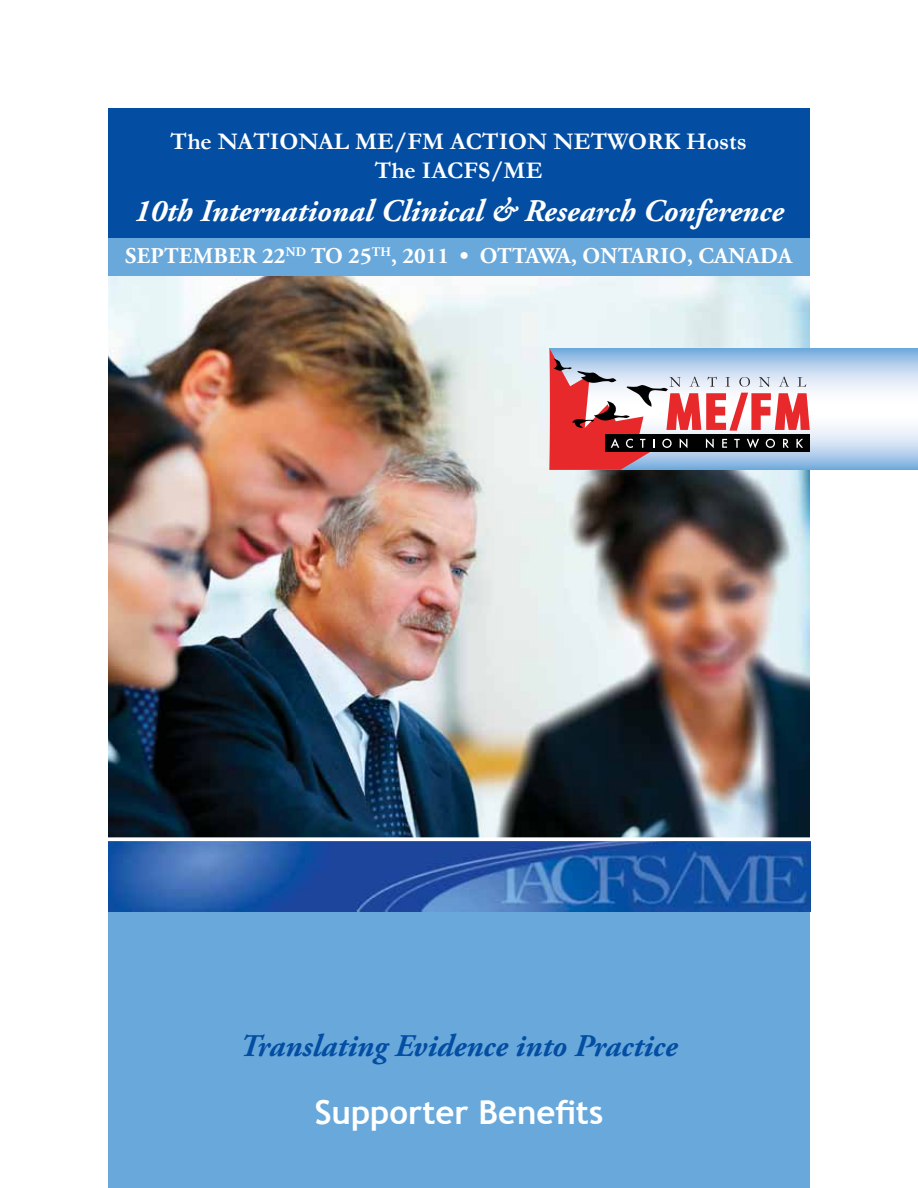
<style>
.page{position:relative;width:918px;height:1188px;background:#fff}
.page>*{position:absolute;margin:0;border:0;box-sizing:border-box;transform-origin:0 0}
.t1{font:700 33px "Trebuchet MS";color:#fff}
.t2{font:italic 700 31.5px "Adobe Garamond Pro";color:#fff}
.t3{font:italic 700 31.5px "Adobe Garamond Pro";color:#034ea2}
.t4{font:700 24px/28.5px "Garamond";color:#fff;text-align:center}
.t5{font:700 22.5px "Adobe Garamond Pro";letter-spacing:.015em;color:#fff}
</style>
<div class="page">
<img style="left:108px;top:262px;width:702px;height:575px">
<div style="left:108px;top:108px;width:701px;height:133px;background:#034ea2"></div>
<div style="left:108px;top:238px;width:701px;height:37px;background:#68a8db"></div>
<div style="left:108px;top:839px;width:702px;height:349px;background:#68a8db"></div>
<svg style="left:810px;top:349px;width:108px;height:121px"></svg>
<svg style="left:550px;top:349px;width:260px;height:121px"></svg>
<svg style="left:108px;top:841px;width:702px;height:71px;background:#285cab"></svg>
<svg style="left:108px;top:837px;width:702px;height:4px"></svg>
<p class="t4" style="left:171px;top:127px;width:578px">The National ME/FM ACTION NETWORK Hosts<br>The IACFS/ME</p>
<h2 class="t2" style="left:134px;top:193px;width:651px">10th International Clinical &amp; Research Conference</h2>
<p class="t5" style="left:125px;top:243px;width:669px">SEPTEMBER 22<sup>ND</sup> TO 25<sup>TH</sup>, 2011 • OTTAWA, ONTARIO, CANADA</p>
<h2 class="t3" style="left:240px;top:1028px;width:439px">Translating Evidence into Practice</h2>
<h1 class="t1" style="left:315px;top:1092px;width:290px">Supporter Benefits</h1>
</div>
